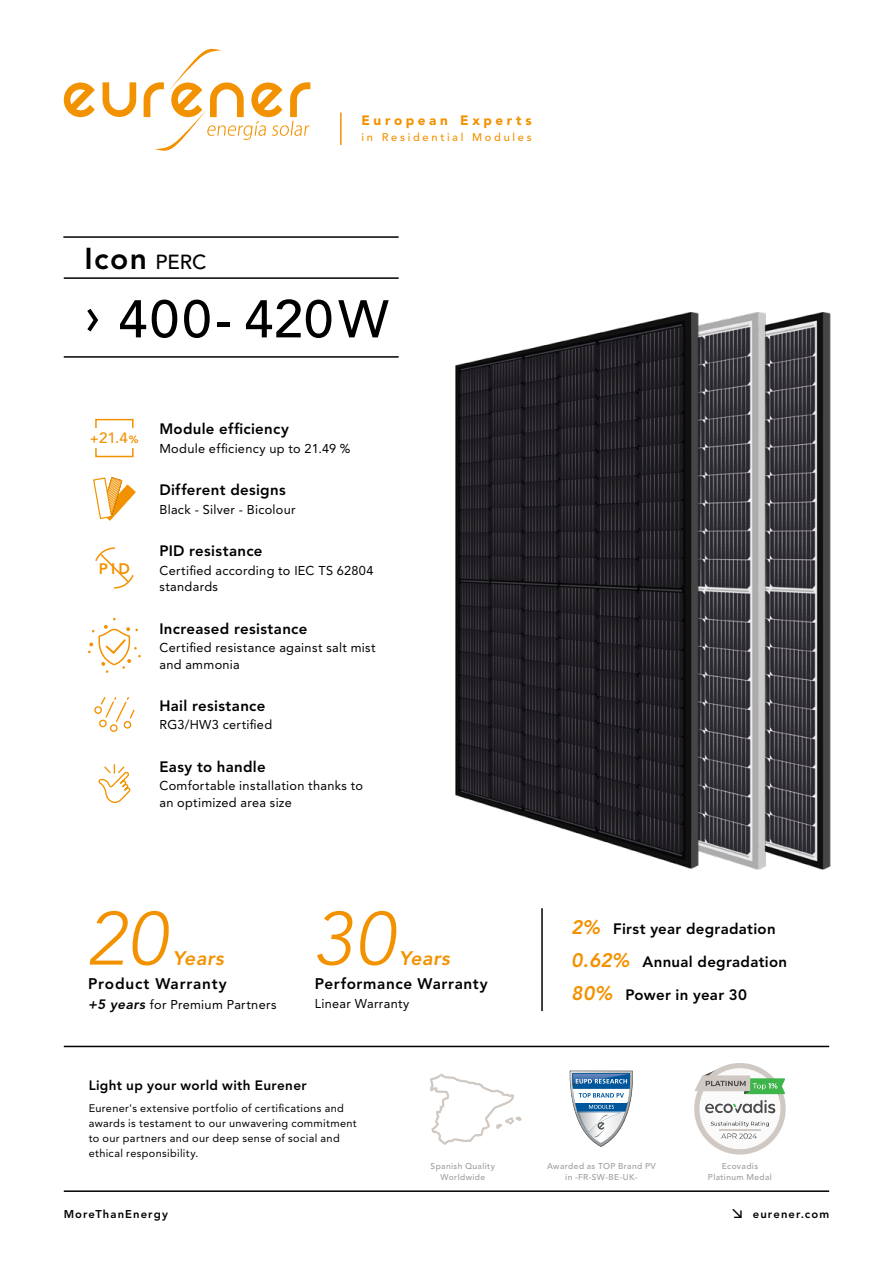
<style>
.page{position:relative;width:893px;height:1263px;background:#fff}
.page>*{position:absolute;margin:0;border:0;box-sizing:border-box;transform-origin:0 0}
.t1{font:italic 300 74.55px "Avenir LT Std";color:#f39200}
.t2{font:500 52.5px "Avenir LT Std";letter-spacing:.045em;color:#000}
.t3{font:800 30px "Avenir LT Std";color:#000}
.t4{font:italic 800 19.5px "Avenir LT Std";letter-spacing:.025em;color:#f39200}
.t5{font:16.5px "Aeonik";color:#000}
.t6{font:800 15.3px "Avenir LT Std";letter-spacing:.045em;color:#000}
.t7{font:800 15.15px "Avenir LT Std";color:#f39200}
.t8{font:800 15px "Avenir LT Std";letter-spacing:.02em;color:#000}
.t9{font:500 14.85px "Avenir LT Std";color:#f39200}
.t10{font:800 13.5px "Avenir LT Std";letter-spacing:.025em;color:#000}
.t11{font:900 13.5px "Avenir LT Std";letter-spacing:.265em;color:#f39200}
.t12{font:12.75px/16.5px "Avenir LT Std";letter-spacing:.025em;color:#000}
.t13{font:800 11.25px "Avenir LT Std";letter-spacing:.095em;color:#000}
.t14{font:500 11.1px "Avenir LT Std";letter-spacing:.245em;color:#f39200}
.t15{font:10.95px/15px "Avenir LT Std";letter-spacing:.03em;color:#000}
.t16{font:500 8.4px/10.5px "Avenir LT Std";letter-spacing:.05em;color:#9d9d9c;text-align:center}
.s1{font-weight:500;font-size:20.25px}
.s2{font-weight:800;font-size:12.45px}
.s3{font-weight:800;font-size:10.5px}
.s4{font-style:italic;font-size:19.5px;color:#f39200}
.s5{font-weight:800;font-style:italic;font-size:13.5px}
</style>
<div class="page">
<div style="left:95px;top:419px;width:39px;height:38px;border:2px solid #f39200"></div>
<div style="left:87px;top:428px;width:55px;height:20px;background:#fff"></div>
<svg style="left:103px;top:82px;width:33px;height:35px"></svg>
<svg style="left:64px;top:83px;width:31px;height:34px"></svg>
<svg style="left:144px;top:49px;width:166px;height:102px"></svg>
<hr style="left:340px;top:113px;width:2px;height:32px;background:#f39200">
<hr style="left:541px;top:908px;width:2px;height:103px;background:#000">
<hr style="left:63px;top:236px;width:336px;height:2px;background:#000">
<hr style="left:64px;top:356px;width:335px;height:2px;background:#000">
<hr style="left:64px;top:277px;width:335px;height:2px;background:#000">
<svg style="left:95px;top:547px;width:39px;height:42px"></svg>
<svg style="left:93px;top:477px;width:43px;height:44px"></svg>
<svg style="left:98px;top:764px;width:33px;height:40px"></svg>
<svg style="left:100px;top:697px;width:35px;height:26px"></svg>
<div style="left:94px;top:706px;width:8px;height:8px;border:1px solid #f39200;border-radius:50%"></div>
<div style="left:99px;top:720px;width:8px;height:7px;border:1px solid #f39200;border-radius:50%"></div>
<div style="left:110px;top:724px;width:8px;height:8px;border:1px solid #f39200;border-radius:50%"></div>
<div style="left:124px;top:721px;width:7px;height:8px;border:1px solid #f39200;border-radius:50%"></div>
<svg style="left:88px;top:617px;width:53px;height:56px"></svg>
<img style="left:783px;top:312px;width:48px;height:558px">
<img style="left:716px;top:312px;width:67px;height:558px">
<img style="left:455px;top:312px;width:261px;height:557px">
<svg style="left:694px;top:1063px;width:92px;height:91px"></svg>
<div style="left:699px;top:1068px;width:81px;height:81px;background:#fafafa;border-radius:50%"></div>
<hr style="left:720px;top:1129px;width:40px;height:1px;background:#cfc8c3">
<svg style="left:711px;top:1121px;width:58px;height:6px"></svg>
<svg style="left:705px;top:1100px;width:70px;height:13px"></svg>
<svg style="left:695px;top:1068px;width:90px;height:26px"></svg>
<svg style="left:721px;top:1133px;width:36px;height:6px"></svg>
<svg style="left:569px;top:1070px;width:64px;height:77px"></svg>
<svg style="left:430px;top:1074px;width:92px;height:71px"></svg>
<hr style="left:64px;top:1046px;width:765px;height:1px;background:#000">
<hr style="left:64px;top:1190px;width:765px;height:2px;background:#000">
<p class="t11" style="left:362px;top:112px;width:172px">European Experts</p>
<p class="t14" style="left:362px;top:131px;width:172px">in Residential Modules</p>
<h3 class="t3" style="left:84px;top:241px;width:123px">Icon <span class="s1">PERC</span></h3>
<h2 class="t2" style="left:84px;top:289px;width:306px">› 400- 420W</h2>
<p class="t9" style="left:90px;top:429px;width:50px"><span class="s2">+</span>21.4<span class="s3">%</span></p>
<p class="t7" style="left:99px;top:559px;width:33px">PID</p>
<p class="t8" style="left:159px;top:420px;width:131px">Module efficiency</p>
<p class="t12" style="left:159px;top:440px;width:193px">Module efficiency up to 21.49 %</p>
<p class="t8" style="left:159px;top:481px;width:128px">Different designs</p>
<p class="t12" style="left:159px;top:501px;width:138px">Black - Silver - Bicolour</p>
<p class="t8" style="left:159px;top:542px;width:105px">PID resistance</p>
<p class="t12" style="left:159px;top:562px;width:216px">Certified according to IEC TS 62804 standards</p>
<p class="t8" style="left:159px;top:619px;width:149px">Increased resistance</p>
<p class="t12" style="left:159px;top:639px;width:218px">Certified resistance against salt mist and ammonia</p>
<p class="t8" style="left:159px;top:697px;width:107px">Hail resistance</p>
<p class="t12" style="left:159px;top:717px;width:114px">RG3/HW3 certified</p>
<p class="t8" style="left:159px;top:758px;width:108px">Easy to handle</p>
<p class="t12" style="left:159px;top:778px;width:205px">Comfortable installation thanks to an optimized area size</p>
<h1 class="t1" style="left:87px;top:895px;width:81px">20</h1>
<p class="t8" style="left:571px;top:920px;width:206px"><span class="s4">2%</span> First year degradation</p>
<h1 class="t1" style="left:313px;top:895px;width:83px">30</h1>
<h3 class="t4" style="left:173px;top:946px;width:52px">Years</h3>
<p class="t6" style="left:88px;top:975px;width:140px">Product Warranty</p>
<p class="t12" style="left:88px;top:996px;width:190px"><span class="s5">+5 years</span> for Premium Partners</p>
<h3 class="t4" style="left:399px;top:946px;width:52px">Years</h3>
<p class="t8" style="left:571px;top:953px;width:218px"><span class="s4">0.62%</span> Annual degradation</p>
<p class="t8" style="left:571px;top:986px;width:177px"><span class="s4">80%</span> Power in year 30</p>
<p class="t6" style="left:315px;top:975px;width:175px">Performance Warranty</p>
<p class="t12" style="left:315px;top:996px;width:96px">Linear Warranty</p>
<p class="t10" style="left:89px;top:1078px;width:219px">Light up your world with Eurener</p>
<p class="t15" style="left:89px;top:1101px;width:270px">Eurener's extensive portfolio of certifications and awards is testament to our unwavering commitment to our partners and our deep sense of social and ethical responsibility.</p>
<p class="t16" style="left:431px;top:1161px;width:66px">Spanish Quality<br>Worldwide</p>
<p class="t16" style="left:708px;top:1161px;width:65px">Ecovadis<br>Platinum Medal</p>
<p class="t16" style="left:547px;top:1161px;width:110px">Awarded as TOP Brand PV in -FR-SW-BE-UK-</p>
<p class="t13" style="left:64px;top:1207px;width:106px">MoreThanEnergy</p>
<p class="t5" style="left:732px;top:1203px;width:12px">↘</p>
<p class="t13" style="left:753px;top:1207px;width:78px">eurener.com</p>
</div>
